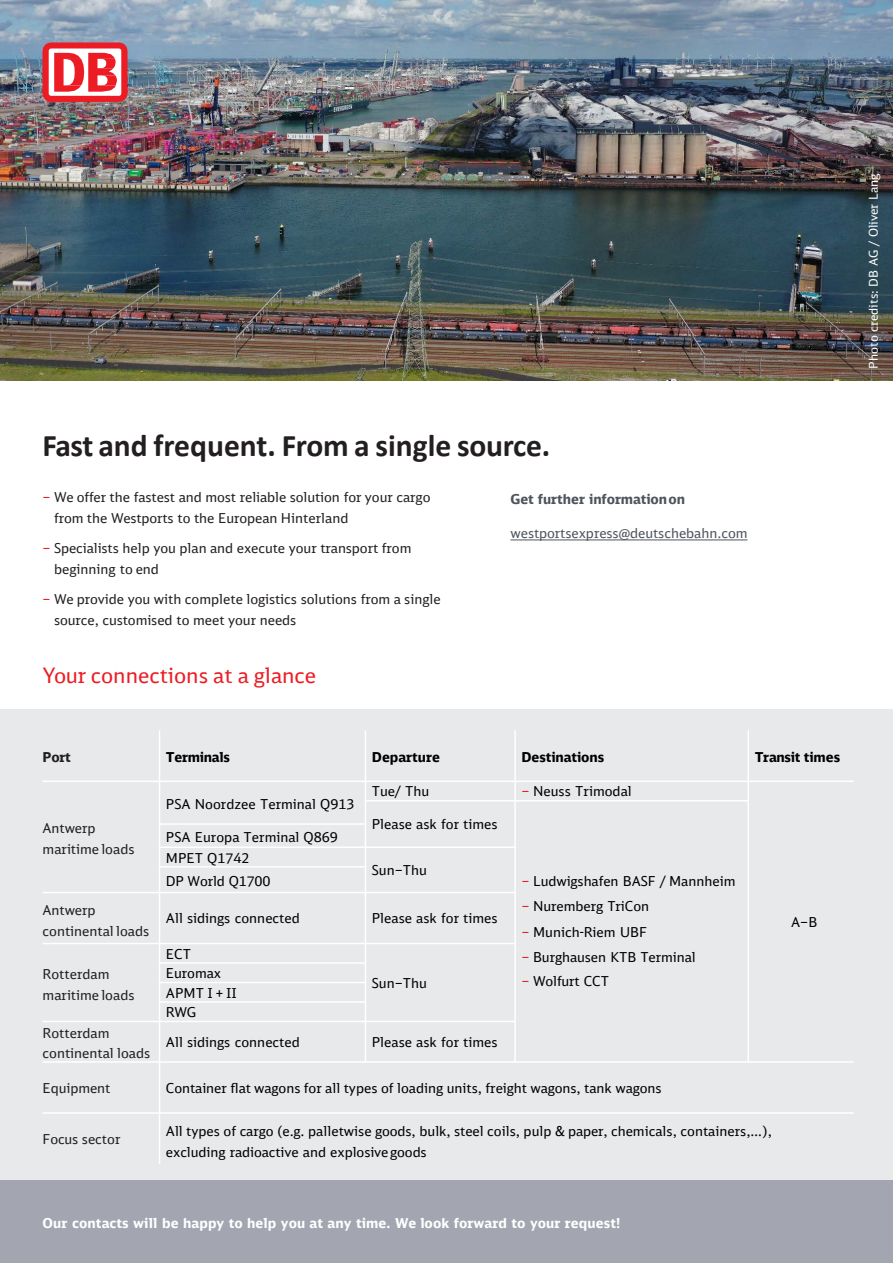
<style>
.page{position:relative;width:893px;height:1263px;background:#fff}
.page>*{position:absolute;margin:0;border:0;box-sizing:border-box;transform-origin:0 0}
.t1{font:700 31.5px "Calibri";letter-spacing:-.01em;color:#231f20}
.t2{font:21px "DB Sans";color:#ed1c24}
.t3{font:13.5px/21px "DB Sans";color:#000}
.t4{font:13.5px/21px "DB Sans";letter-spacing:-.005em;color:#231f20}
.t5{font:700 13.5px "DB Sans";letter-spacing:.005em;color:#fff}
.t6{font:700 13.5px "DB Sans";letter-spacing:-.005em;color:#000}
.t7{font:13.5px "DB Sans";letter-spacing:-.005em;color:#4d545c}
.t8{font:700 13.5px "DB Sans";letter-spacing:-.005em;color:#4d545c}
.t9{font:700 13.5px "DB Sans";color:#231f20}
.t10{font:12px "DB Sans";color:#fff}
.s1{color:#ed1c24}
</style>
<div class="page">
<img style="left:0;top:0;width:893px;height:381px">
<svg style="left:510px;top:539px;width:237px;height:1px"></svg>
<div style="left:0;top:1180px;width:893px;height:83px;background:#a3a5b0"></div>
<div style="left:0;top:709px;width:893px;height:471px;background:#e7e9ea"></div>
<hr style="left:159px;top:730px;width:1px;height:434px;background:#fff">
<hr style="left:364px;top:730px;width:2px;height:333px;background:#fff">
<hr style="left:514px;top:730px;width:2px;height:333px;background:#fff">
<hr style="left:747px;top:730px;width:2px;height:333px;background:#fff">
<hr style="left:43px;top:781px;width:810px;height:1px;background:#fff">
<hr style="left:364px;top:800px;width:385px;height:2px;background:#fff">
<hr style="left:159px;top:823px;width:207px;height:2px;background:#fff">
<hr style="left:159px;top:847px;width:357px;height:1px;background:#fff">
<hr style="left:159px;top:866px;width:207px;height:1px;background:#fff">
<hr style="left:43px;top:892px;width:473px;height:1px;background:#fff">
<hr style="left:43px;top:943px;width:473px;height:1px;background:#fff">
<hr style="left:159px;top:962px;width:207px;height:2px;background:#fff">
<hr style="left:159px;top:982px;width:207px;height:1px;background:#fff">
<hr style="left:159px;top:1001px;width:207px;height:2px;background:#fff">
<hr style="left:43px;top:1021px;width:473px;height:1px;background:#fff">
<hr style="left:43px;top:1061px;width:810px;height:2px;background:#fff">
<hr style="left:43px;top:1112px;width:810px;height:2px;background:#fff">
<svg style="left:42px;top:42px;width:85px;height:60px"></svg>
<p class="t1" style="left:43px;top:424px;width:509px">Fast and frequent. From a single source.</p>
<p class="t4" style="left:54px;top:486px;width:378px;text-indent:-12px"><span class="s1">–</span> We offer the fastest and most reliable solution for your cargo from the Westports to the European Hinterland</p>
<p class="t4" style="left:54px;top:537px;width:359px;text-indent:-12px"><span class="s1">–</span> Specialists help you plan and execute your transport from beginning to end</p>
<p class="t4" style="left:54px;top:588px;width:388px;text-indent:-12px"><span class="s1">–</span> We provide you with complete logistics solutions from a single source, customised to meet your needs</p>
<p class="t2" style="left:43px;top:663px;width:275px">Your connections at a glance</p>
<p class="t8" style="left:510px;top:490px;width:176px">Get further informationon</p>
<p class="t7" style="left:510px;top:524px;width:238px">westportsexpress@deutschebahn.com</p>
<p class="t9" style="left:43px;top:748px;width:30px">Port</p>
<p class="t6" style="left:166px;top:748px;width:65px">Terminals</p>
<p class="t6" style="left:372px;top:748px;width:70px">Departure</p>
<p class="t6" style="left:521px;top:748px;width:84px">Destinations</p>
<p class="t6" style="left:754px;top:748px;width:87px">Transit times</p>
<p class="t3" style="left:166px;top:793px;width:190px">PSA Noordzee Terminal Q913</p>
<p class="t3" style="left:372px;top:781px;width:59px">Tue/ Thu</p>
<p class="t3" style="left:521px;top:781px;width:112px"><span class="s1">–</span> Neuss Trimodal</p>
<p class="t4" style="left:43px;top:817px;width:93px">Antwerp maritime loads</p>
<p class="t3" style="left:166px;top:826px;width:174px">PSA Europa Terminal Q869</p>
<p class="t3" style="left:166px;top:847px;width:85px">MPET Q1742</p>
<p class="t3" style="left:166px;top:870px;width:106px">DP World Q1700</p>
<p class="t3" style="left:372px;top:814px;width:127px">Please ask for times</p>
<p class="t3" style="left:372px;top:859px;width:57px">Sun–Thu</p>
<p class="t4" style="left:43px;top:899px;width:108px">Antwerp continental loads</p>
<p class="t3" style="left:166px;top:908px;width:135px">All sidings connected</p>
<p class="t3" style="left:372px;top:908px;width:127px">Please ask for times</p>
<p class="t4" style="left:43px;top:963px;width:93px">Rotterdam maritime loads</p>
<p class="t3" style="left:166px;top:944px;width:27px">ECT</p>
<p class="t3" style="left:166px;top:963px;width:57px">Euromax</p>
<p class="t3" style="left:166px;top:982px;width:72px">APMT I + II</p>
<p class="t3" style="left:166px;top:1002px;width:32px">RWG</p>
<p class="t3" style="left:372px;top:972px;width:57px">Sun–Thu</p>
<p class="t4" style="left:43px;top:1022px;width:68px">Rotterdam</p>
<p class="t4" style="left:43px;top:1042px;width:109px">continental loads</p>
<p class="t3" style="left:166px;top:1031px;width:135px">All sidings connected</p>
<p class="t3" style="left:372px;top:1031px;width:127px">Please ask for times</p>
<p class="t3" style="left:521px;top:870px;width:216px"><span class="s1">–</span> Ludwigshafen BASF / Mannheim</p>
<p class="t3" style="left:521px;top:896px;width:129px"><span class="s1">–</span> Nuremberg TriCon</p>
<p class="t3" style="left:521px;top:921px;width:127px"><span class="s1">–</span> Munich-Riem UBF</p>
<p class="t3" style="left:521px;top:946px;width:176px"><span class="s1">–</span> Burghausen KTB Terminal</p>
<p class="t3" style="left:521px;top:971px;width:89px"><span class="s1">–</span> Wolfurt CCT</p>
<p class="t4" style="left:43px;top:1077px;width:69px">Equipment</p>
<p class="t3" style="left:166px;top:1077px;width:497px">Container flat wagons for all types of loading units, freight wagons, tank wagons</p>
<p class="t4" style="left:43px;top:1128px;width:79px">Focus sector</p>
<p class="t3" style="left:166px;top:1120px;width:607px">All types of cargo (e.g. palletwise goods, bulk, steel coils, pulp &amp; paper, chemicals, containers,…), excluding radioactive and explosivegoods</p>
<p class="t3" style="left:791px;top:911px;width:28px">A–B</p>
<p class="t5" style="left:42px;top:1214px;width:579px">Our contacts will be happy to help you at any time. We look forward to your request!</p>
<p class="t10" style="left:866px;top:369px;width:197px;rotate:-90deg">Photo credits: DB AG / Oliver Lang</p>
</div>
